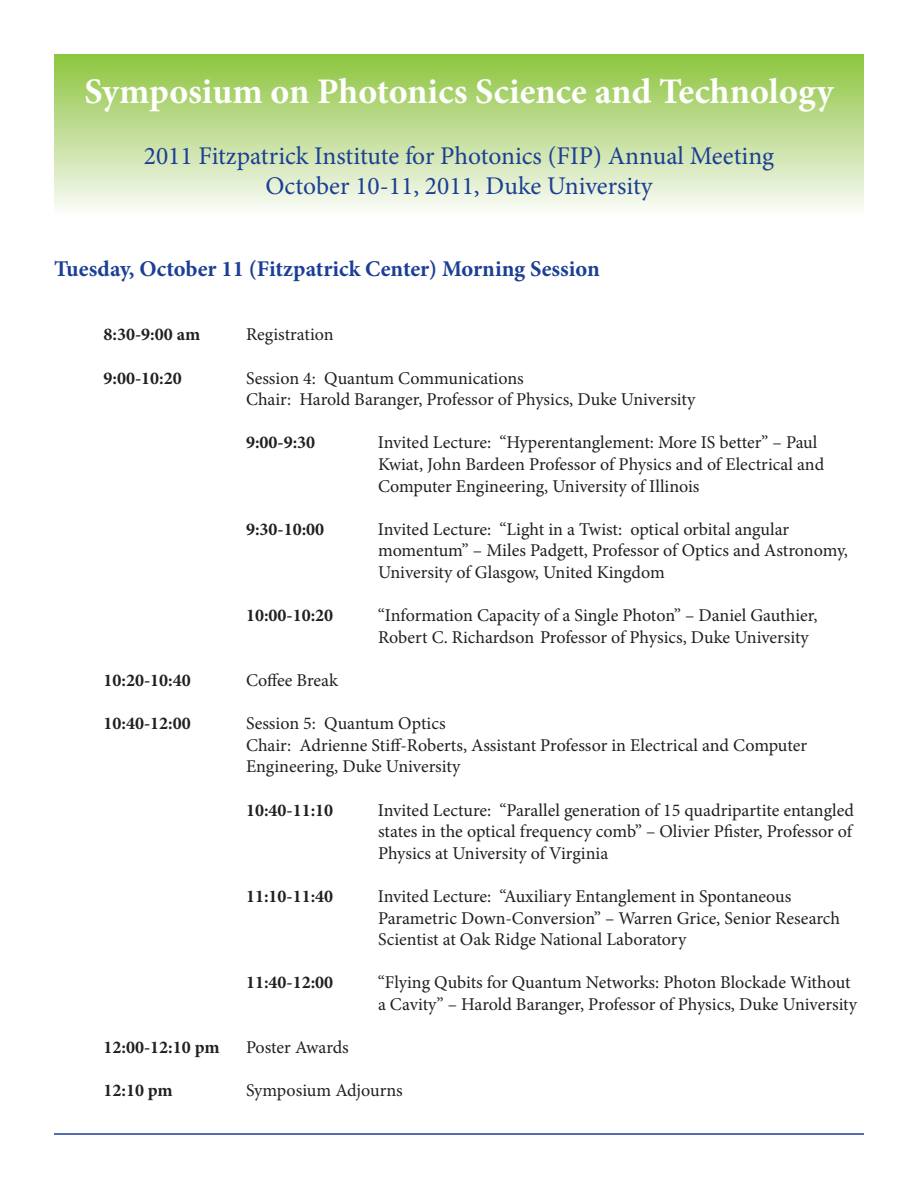
<style>
.page{position:relative;width:918px;height:1188px;background:#fff}
.page>*{position:absolute;margin:0;border:0;box-sizing:border-box;transform-origin:0 0}
.t1{font:700 36px "Minion Pro";color:#fff}
.t2{font:25.5px "Minion Pro";color:#1b3f94}
.t3{font:700 22.5px "Minion Pro";color:#1b3f94}
.t4{font:18px/21.6px "Minion Pro";letter-spacing:-.005em;color:#231f20}
.t5{font:700 18px "Minion Pro";color:#231f20}
</style>
<div class="page">
<div style="left:54px;top:54px;width:810px;height:162px;background:linear-gradient(to bottom,#8cc43d,#fbfbf9)"></div>
<hr style="left:54px;top:1133px;width:810px;height:2px;background:#1b3f94">
<p class="t1" style="left:85px;top:66px;width:750px">Symposium on Photonics Science and Technology</p>
<p class="t2" style="left:144px;top:139px;width:632px">2011 Fitzpatrick Institute for Photonics (FIP) Annual Meeting</p>
<p class="t2" style="left:265px;top:169px;width:389px">October 10-11, 2011, Duke University</p>
<p class="t3" style="left:54px;top:253px;width:547px">Tuesday, October 11 (Fitzpatrick Center) Morning Session</p>
<p class="t5" style="left:104px;top:322px;width:98px">8:30-9:00 am</p>
<p class="t4" style="left:246px;top:324px;width:89px">Registration</p>
<p class="t5" style="left:104px;top:365px;width:80px">9:00-10:20</p>
<p class="t4" style="left:246px;top:367px;width:279px">Session 4: Quantum Communications</p>
<p class="t4" style="left:246px;top:389px;width:451px">Chair: Harold Baranger, Professor of Physics, Duke University</p>
<p class="t5" style="left:246px;top:430px;width:71px">9:00-9:30</p>
<p class="t4" style="left:378px;top:432px;width:441px">Invited Lecture: “Hyperentanglement: More IS better” – Paul</p>
<p class="t4" style="left:378px;top:453px;width:448px">Kwiat, John Bardeen Professor of Physics and of Electrical and<br>Computer Engineering, University of Illinois</p>
<p class="t5" style="left:246px;top:516px;width:80px">9:30-10:00</p>
<p class="t4" style="left:378px;top:518px;width:413px">Invited Lecture: “Light in a Twist: optical orbital angular</p>
<p class="t4" style="left:378px;top:540px;width:472px">momentum” – Miles Padgett, Professor of Optics and Astronomy,</p>
<p class="t4" style="left:378px;top:561px;width:288px">University of Glasgow, United Kingdom</p>
<p class="t5" style="left:246px;top:603px;width:89px">10:00-10:20</p>
<p class="t4" style="left:378px;top:605px;width:441px">“Information Capacity of a Single Photon” – Daniel Gauthier,</p>
<p class="t4" style="left:378px;top:626px;width:432px">Robert C. Richardson Professor of Physics, Duke University</p>
<p class="t5" style="left:104px;top:668px;width:89px">10:20-10:40</p>
<p class="t4" style="left:246px;top:669px;width:94px">Coffee Break</p>
<p class="t5" style="left:104px;top:711px;width:89px">10:40-12:00</p>
<p class="t4" style="left:246px;top:713px;width:201px">Session 5: Quantum Optics</p>
<p class="t4" style="left:246px;top:734px;width:563px">Chair: Adrienne Stiff-Roberts, Assistant Professor in Electrical and Computer</p>
<p class="t4" style="left:246px;top:756px;width:216px">Engineering, Duke University</p>
<p class="t5" style="left:246px;top:797px;width:89px">10:40-11:10</p>
<p class="t4" style="left:378px;top:799px;width:478px">Invited Lecture: “Parallel generation of 15 quadripartite entangled</p>
<p class="t4" style="left:378px;top:821px;width:476px">states in the optical frequency comb” – Olivier Pfister, Professor of</p>
<p class="t4" style="left:378px;top:842px;width:232px">Physics at University of Virginia</p>
<p class="t5" style="left:246px;top:884px;width:89px">11:10-11:40</p>
<p class="t4" style="left:378px;top:885px;width:415px">Invited Lecture: “Auxiliary Entanglement in Spontaneous</p>
<p class="t4" style="left:378px;top:907px;width:463px">Parametric Down-Conversion” – Warren Grice, Senior Research</p>
<p class="t4" style="left:378px;top:929px;width:310px">Scientist at Oak Ridge National Laboratory</p>
<p class="t5" style="left:246px;top:970px;width:89px">11:40-12:00</p>
<p class="t4" style="left:378px;top:972px;width:474px">“Flying Qubits for Quantum Networks: Photon Blockade Without</p>
<p class="t4" style="left:378px;top:993px;width:481px">a Cavity” – Harold Baranger, Professor of Physics, Duke University</p>
<p class="t5" style="left:104px;top:1035px;width:118px">12:00-12:10 pm</p>
<p class="t4" style="left:246px;top:1037px;width:104px">Poster Awards</p>
<p class="t5" style="left:104px;top:1078px;width:71px">12:10 pm</p>
<p class="t4" style="left:246px;top:1080px;width:158px">Symposium Adjourns</p>
</div>
